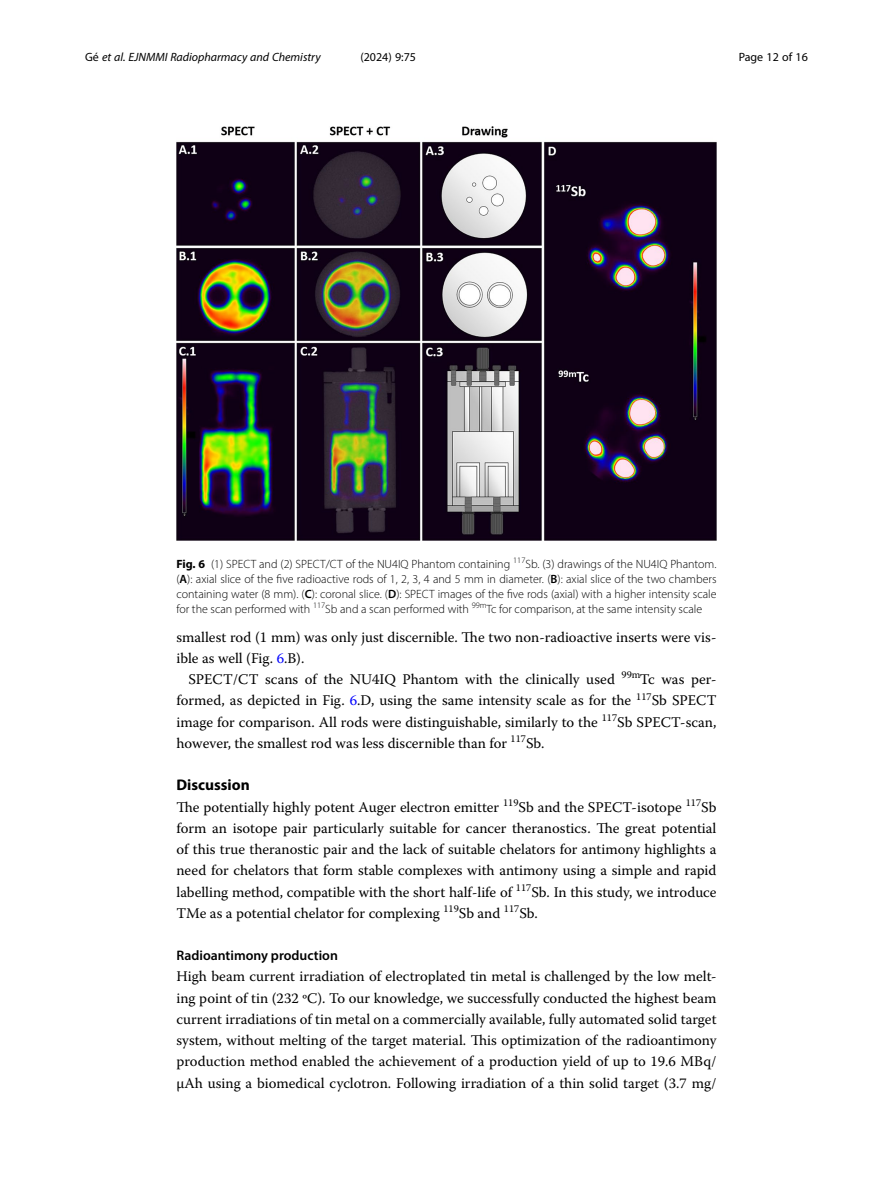
<style>
.page{position:relative;width:893px;height:1191px;background:#fff}
.page>*{position:absolute;margin:0;border:0;box-sizing:border-box;transform-origin:0 0}
.Head_1{font:700 15.45px "Myriad Pro";color:#000}
.Body_Text{font:14.7px/21.3px "Warnock Pro";color:#000;text-align:justify}
.Body_Text_Indent{font:14.7px/21.1px "Warnock Pro";color:#000;text-align:justify}
.Head_2{font:600 13.8px "Myriad Pro";color:#000}
.Figure_Caption{font:300 12px/15px "Myriad Pro";color:#000;text-align:justify}
.t1{font:italic 12px "Myriad Pro";color:#000}
.t2{font:12px "Myriad Pro";color:#000}
.s1{font-style:normal}
.s2{font-weight:700}
.s3{font-weight:600}
.s4{color:#00f}
</style>
<div class="page">
<img style="left:176px;top:126px;width:540px;height:415px">
<p class="t1" style="left:85px;top:50px;width:237px"><span class="s1">Gé</span> et al. EJNMMI Radiopharmacy and Chemistry</p>
<p class="t2" style="left:360px;top:50px;width:57px">(2024) 9:75</p>
<p class="t2" style="left:739px;top:50px;width:71px">Page 12 of 16</p>
<p class="Figure_Caption" style="left:176px;top:556px;width:542px"><span class="s2">Fig. 6</span> (1) SPECT and (2) SPECT/CT of the NU4IQ Phantom containing <sup>117</sup>Sb. (3) drawings of the NU4IQ Phantom. (<span class="s3">A</span>): axial slice of the five radioactive rods of 1, 2, 3, 4 and 5 mm in diameter. (<span class="s3">B</span>): axial slice of the two chambers containing water (8 mm). (<span class="s3">C</span>): coronal slice. (<span class="s3">D</span>): SPECT images of the five rods (axial) with a higher intensity scale for the scan performed with <sup>117</sup>Sb and a scan performed with <sup>99m</sup>Tc for comparison, at the same intensity scale</p>
<p class="Body_Text" style="left:176px;top:626px;width:542px">smallest rod (1 mm) was only just discernible. The two non-radioactive inserts were vis&shy;ible as well (Fig. <span class="s4">6</span>.B).</p>
<p class="Body_Text_Indent" style="left:176px;top:668px;width:542px;text-indent:12px">SPECT/CT scans of the NU4IQ Phantom with the clinically used <sup>99m</sup>Tc was per&shy;formed, as depicted in Fig. <span class="s4">6</span>.D, using the same intensity scale as for the <sup>117</sup>Sb SPECT image for comparison. All rods were distinguishable, similarly to the <sup>117</sup>Sb SPECT-scan, however, the smallest rod was less discernible than for <sup>117</sup>Sb.</p>
<p class="Head_1" style="left:176px;top:775px;width:75px">Discussion</p>
<p class="Body_Text" style="left:176px;top:796px;width:542px">The potentially highly potent Auger electron emitter <sup>119</sup>Sb and the SPECT-isotope <sup>117</sup>Sb form an isotope pair particularly suitable for cancer theranostics. The great potential of this true theranostic pair and the lack of suitable chelators for antimony highlights a need for chelators that form stable complexes with antimony using a simple and rapid labelling method, compatible with the short half-life of <sup>117</sup>Sb. In this study, we introduce TMe as a potential chelator for complexing <sup>119</sup>Sb and <sup>117</sup>Sb.</p>
<p class="Head_2" style="left:176px;top:946px;width:163px">Radioantimony production</p>
<p class="Body_Text" style="left:176px;top:965px;width:542px">High beam current irradiation of electroplated tin metal is challenged by the low melt&shy;ing point of tin (232 ºC). To our knowledge, we successfully conducted the highest beam current irradiations of tin metal on a commercially available, fully automated solid target system, without melting of the target material. This optimization of the radioantimony production method enabled the achievement of a production yield of up to 19.6 MBq/ µAh using a biomedical cyclotron. Following irradiation of a thin solid target (3.7 mg/</p>
</div>
